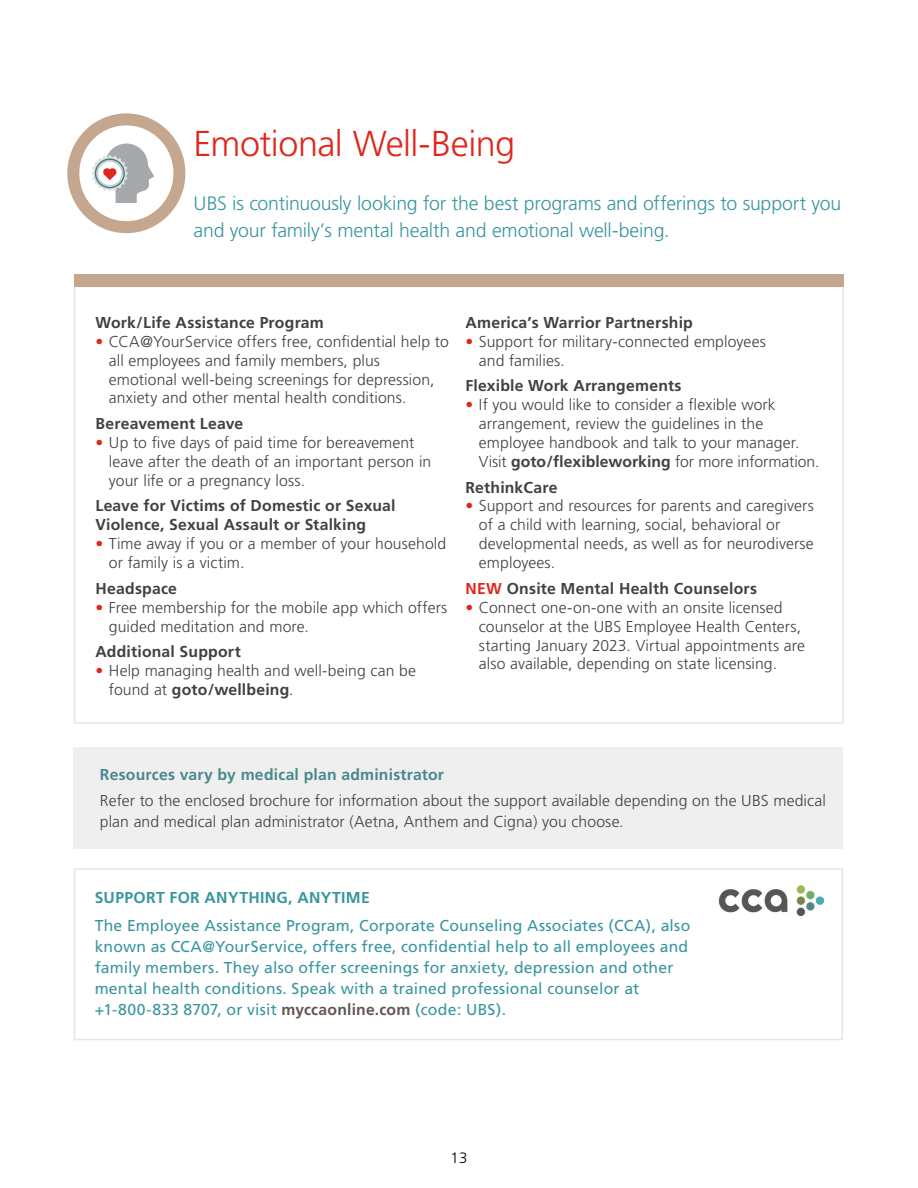
<style>
.page{position:relative;width:918px;height:1188px;background:#fff}
.page>*{position:absolute;margin:0;border:0;box-sizing:border-box;transform-origin:0 0}
.t1{font:300 36px "Frutiger";letter-spacing:-.015em;color:#df271c}
.t2{font:300 19.5px/27px "Frutiger";letter-spacing:-.01em;color:#39969e}
.t3{font:300 15.75px/18.9px "Frutiger";letter-spacing:.005em;color:#414042}
.t4{font:15.75px/21px "Frutiger";letter-spacing:.01em;color:#39969e}
.t5{font:700 15.75px/18.9px "Frutiger";letter-spacing:.015em;color:#414042}
.t6{font:700 15.75px "Frutiger";letter-spacing:.01em;color:#49888b}
.t7{font:700 15.75px "Frutiger";letter-spacing:.02em;color:#39969e}
.t8{font:300 15px "Frutiger";color:#000}
.s1{color:#df271c}
.s2{font-weight:700}
.s3{font-weight:700;color:#625853}
</style>
<div class="page">
<div style="left:74px;top:868px;width:769px;height:172px;border:2px solid #e7e5e0"></div>
<div style="left:74px;top:747px;width:769px;height:102px;background:#f0efef"></div>
<svg style="left:91px;top:144px;width:63px;height:59px"></svg>
<div style="left:67px;top:113px;width:118px;height:120px;border:12px solid #c4a78e;border-radius:50%"></div>
<div style="left:74px;top:274px;width:770px;height:13px;background:#c4a78e"></div>
<img style="left:718px;top:885px;width:106px;height:30px">
<p class="t1" style="left:194px;top:124px;width:323px">Emotional Well-Being</p>
<p class="t2" style="left:194px;top:190px;width:649px">UBS is continuously looking for the best programs and offerings to support you and your family’s mental health and emotional well-being.</p>
<p class="t5" style="left:95px;top:313px;width:230px">Work/Life Assistance Program</p>
<p class="t3" style="left:109px;top:332px;width:341px;text-indent:-14px"><span class="s1">•</span> CCA@YourService offers free, confidential help to all employees and family members, plus emotional well-being screenings for depression, anxiety and other mental health conditions.</p>
<p class="t5" style="left:95px;top:414px;width:149px">Bereavement Leave</p>
<p class="t3" style="left:109px;top:433px;width:324px;text-indent:-14px"><span class="s1">•</span> Up to five days of paid time for bereavement leave after the death of an important person in your life or a pregnancy loss.</p>
<p class="t5" style="left:95px;top:497px;width:302px">Leave for Victims of Domestic or Sexual<br>Violence, Sexual Assault or Stalking</p>
<p class="t3" style="left:109px;top:535px;width:339px;text-indent:-14px"><span class="s1">•</span> Time away if you or a member of your household or family is a victim.</p>
<p class="t5" style="left:95px;top:579px;width:83px">Headspace</p>
<p class="t3" style="left:109px;top:598px;width:340px;text-indent:-14px"><span class="s1">•</span> Free membership for the mobile app which offers guided meditation and more.</p>
<p class="t5" style="left:95px;top:642px;width:147px">Additional Support</p>
<p class="t3" style="left:109px;top:662px;width:309px;text-indent:-14px"><span class="s1">•</span> Help managing health and well-being can be found at <span class="s2">goto/wellbeing</span>.</p>
<p class="t5" style="left:465px;top:313px;width:229px">America’s Warrior Partnership</p>
<p class="t3" style="left:479px;top:332px;width:288px;text-indent:-14px"><span class="s1">•</span> Support for military-connected employees and families.</p>
<p class="t5" style="left:465px;top:376px;width:218px">Flexible Work Arrangements</p>
<p class="t3" style="left:479px;top:396px;width:342px;text-indent:-14px"><span class="s1">•</span> If you would like to consider a flexible work arrangement, review the guidelines in the employee handbook and talk to your manager.<br>Visit <span class="s2">goto/flexibleworking</span> for more information.</p>
<p class="t5" style="left:465px;top:478px;width:94px">RethinkCare</p>
<p class="t3" style="left:479px;top:497px;width:336px;text-indent:-14px"><span class="s1">•</span> Support and resources for parents and caregivers of a child with learning, social, behavioral or developmental needs, as well as for neurodiverse employees.</p>
<p class="t5" style="left:465px;top:579px;width:293px"><span class="s1">NEW</span> Onsite Mental Health Counselors</p>
<p class="t3" style="left:479px;top:598px;width:328px;text-indent:-14px"><span class="s1">•</span> Connect one-on-one with an onsite licensed counselor at the UBS Employee Health Centers, starting January 2023. Virtual appointments are also available, depending on state licensing.</p>
<p class="t6" style="left:100px;top:765px;width:346px">Resources vary by medical plan administrator</p>
<p class="t3" style="left:100px;top:790px;width:727px;line-height:21px">Refer to the enclosed brochure for information about the support available depending on the UBS medical plan and medical plan administrator (Aetna, Anthem and Cigna) you choose.</p>
<p class="t7" style="left:95px;top:888px;width:277px">SUPPORT FOR ANYTHING, ANYTIME</p>
<p class="t4" style="left:95px;top:915px;width:597px">The Employee Assistance Program, Corporate Counseling Associates (CCA), also known as CCA@YourService, offers free, confidential help to all employees and family members. They also offer screenings for anxiety, depression and other mental health conditions. Speak with a trained professional counselor at +1-800-833 8707, or visit <span class="s3">myccaonline.com</span> (code: UBS).</p>
<p class="t8" style="left:451px;top:1150px;width:18px">13</p>
</div>
